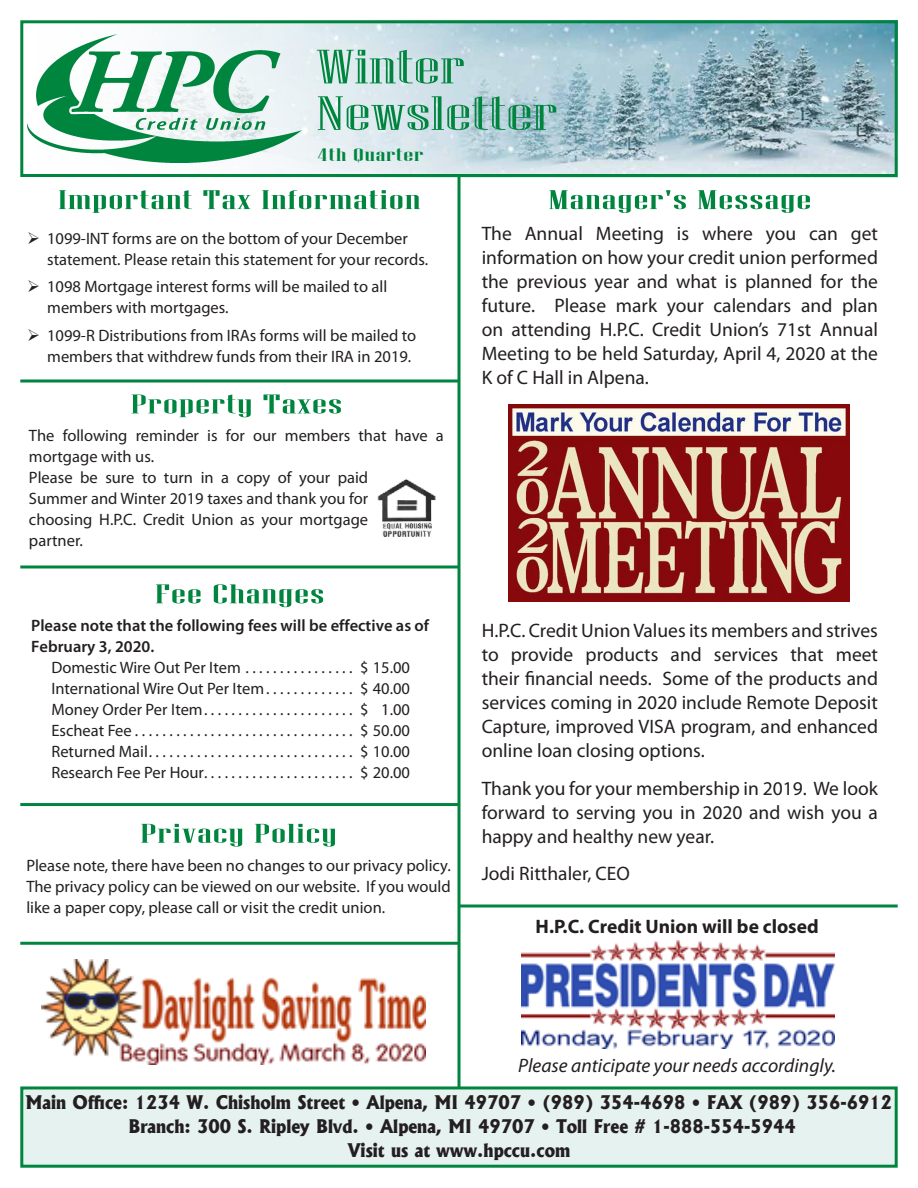
<style>
.page{position:relative;width:918px;height:1188px;background:#fff}
.page>*{position:absolute;margin:0;border:0;box-sizing:border-box;transform-origin:0 0}
.t1{font:48px/46.5px "Niagara Engraved";color:#00853f;scale:2 1}
.t2{font:27px "Niagara Solid";letter-spacing:.02em;color:#00853f;scale:2 1}
.t3{font:19.5px/24px "Myriad Pro";color:#231f20;text-align:justify}
.t4{font:italic 19.5px "Myriad Pro";color:#231f20}
.t5{font:700 19.5px "Myriad Pro";color:#231f20}
.t6{font:800 18px/24px "Albertus";color:#231f20;text-align:center;scale:.95 1}
.t7{font:18px "Niagara Solid";letter-spacing:.02em;color:#00853f;scale:2 1}
.t8{font:16.5px/21px "Myriad Pro";color:#231f20}
.t9{font:600 16.5px/21px "Myriad Pro";color:#231f20}
</style>
<div class="page">
<div style="left:20px;top:1086px;width:878px;height:82px;background:#e6f2f0;border:3px solid #00853f"></div>
<img style="left:27px;top:24px;width:867px;height:149px">
<div style="left:20px;top:20px;width:878px;height:157px;border:3px solid #00853f"></div>
<img style="left:28px;top:34px;width:274px;height:128px">
<hr style="left:458px;top:176px;width:2px;height:912px;background:#00853f">
<hr style="left:20px;top:380px;width:439px;height:2px;background:#00853f">
<hr style="left:20px;top:566px;width:439px;height:2px;background:#00853f">
<hr style="left:20px;top:942px;width:439px;height:3px;background:#00853f">
<img style="left:378px;top:479px;width:58px;height:57px">
<hr style="left:20px;top:803px;width:440px;height:3px;background:#00853f">
<svg style="left:460px;top:904px;width:438px;height:4px;background:#3fa36e"></svg>
<img style="left:41px;top:959px;width:384px;height:106px">
<img style="left:522px;top:941px;width:312px;height:108px">
<img style="left:509px;top:404px;width:341px;height:198px">
<h1 class="t1" style="left:316px;top:44px;width:122px">Winter<br>Newsletter</h1>
<p class="t7" style="left:318px;top:145px;width:54px">4th Quarter</p>
<h2 class="t2" style="left:58px;top:185px;width:183px">Important Tax Information</h2>
<p class="t8" style="left:47px;top:227px;width:382px;text-indent:-20px">➢ 1099-INT forms are on the bottom of your December statement. Please retain this statement for your records.</p>
<p class="t8" style="left:47px;top:276px;width:342px;text-indent:-20px">➢ 1098 Mortgage interest forms will be mailed to all members with mortgages.</p>
<p class="t8" style="left:27px;top:325px;width:391px;text-align:right">➢ 1099-R Distributions from IRAs forms will be mailed to members that withdrew funds from their IRA in 2019.</p>
<h2 class="t2" style="left:131px;top:390px;width:107px">Property Taxes</h2>
<p class="t8" style="left:29px;top:425px;width:416px">The following reminder is for our members that have a mortgage with us.<br>Please be sure to turn in a copy of your paid<br>Summer and Winter 2019 taxes and thank you for<br>choosing H.P.C. Credit Union as your mortgage<br>partner.</p>
<h2 class="t2" style="left:155px;top:580px;width:86px">Fee Changes</h2>
<p class="t9" style="left:31px;top:615px;width:400px">Please note that the following fees will be effective as of<br>February 3, 2020.</p>
<p class="t8" style="left:51px;top:657px;width:195px">Domestic Wire Out Per Item.................</p>
<p class="t8" style="left:360px;top:657px;width:51px">$ 15.00</p>
<p class="t8" style="left:51px;top:678px;width:218px">International Wire Out Per Item..............</p>
<p class="t8" style="left:360px;top:678px;width:51px">$ 40.00</p>
<p class="t8" style="left:51px;top:699px;width:156px">Money Order Per Item.......................</p>
<p class="t8" style="left:360px;top:699px;width:51px">$ 1.00</p>
<p class="t8" style="left:51px;top:720px;width:85px">Escheat Fee.................................</p>
<p class="t8" style="left:360px;top:720px;width:51px">$ 50.00</p>
<p class="t8" style="left:51px;top:741px;width:101px">Returned Mail...............................</p>
<p class="t8" style="left:51px;top:741px;width:360px;text-align:right">$ 10.00<br>Research Fee Per Hour. . . . . . . . . . . . . . . . . . . . . . $ 20.00</p>
<h2 class="t2" style="left:140px;top:819px;width:100px">Privacy Policy</h2>
<p class="t8" style="left:26px;top:854px;width:426px;text-align:justify">Please note, there have been no changes to our privacy policy.<br>The privacy policy can be viewed on our website. If you would like a paper copy, please call or visit the credit union.</p>
<h2 class="t2" style="left:549px;top:185px;width:133px">Manager's Message</h2>
<p class="t3" style="left:482px;top:221px;width:398px">The Annual Meeting is where you can get information on how your credit union performed the previous year and what is planned for the future. Please mark your calendars and plan on attending H.P.C. Credit Union’s 71st Annual Meeting to be held Saturday, April 4, 2020 at the K of C Hall in Alpena.</p>
<p class="t3" style="left:482px;top:619px;width:398px">H.P.C. Credit Union Values its members and strives to provide products and services that meet their financial needs. Some of the products and services coming in 2020 include Remote Deposit Capture, improved VISA program, and enhanced online loan closing options.</p>
<p class="t3" style="left:482px;top:776px;width:398px">Thank you for your membership in 2019. We look forward to serving you in 2020 and wish you a happy and healthy new year.</p>
<p class="t3" style="left:482px;top:862px;width:150px">Jodi Ritthaler, CEO</p>
<p class="t5" style="left:536px;top:914px;width:285px">H.P.C. Credit Union will be closed</p>
<p class="t4" style="left:518px;top:1053px;width:319px">Please anticipate your needs accordingly.</p>
<p class="t6" style="left:26px;top:1091px;width:913px">Main Office: 1234 W. Chisholm Street • Alpena, MI 49707 • (989) 354-4698 • FAX (989) 356-6912<br>Branch: 300 S. Ripley Blvd. • Alpena, MI 49707 • Toll Free # 1-888-554-5944<br>Visit us at www.hpccu.com</p>
</div>
